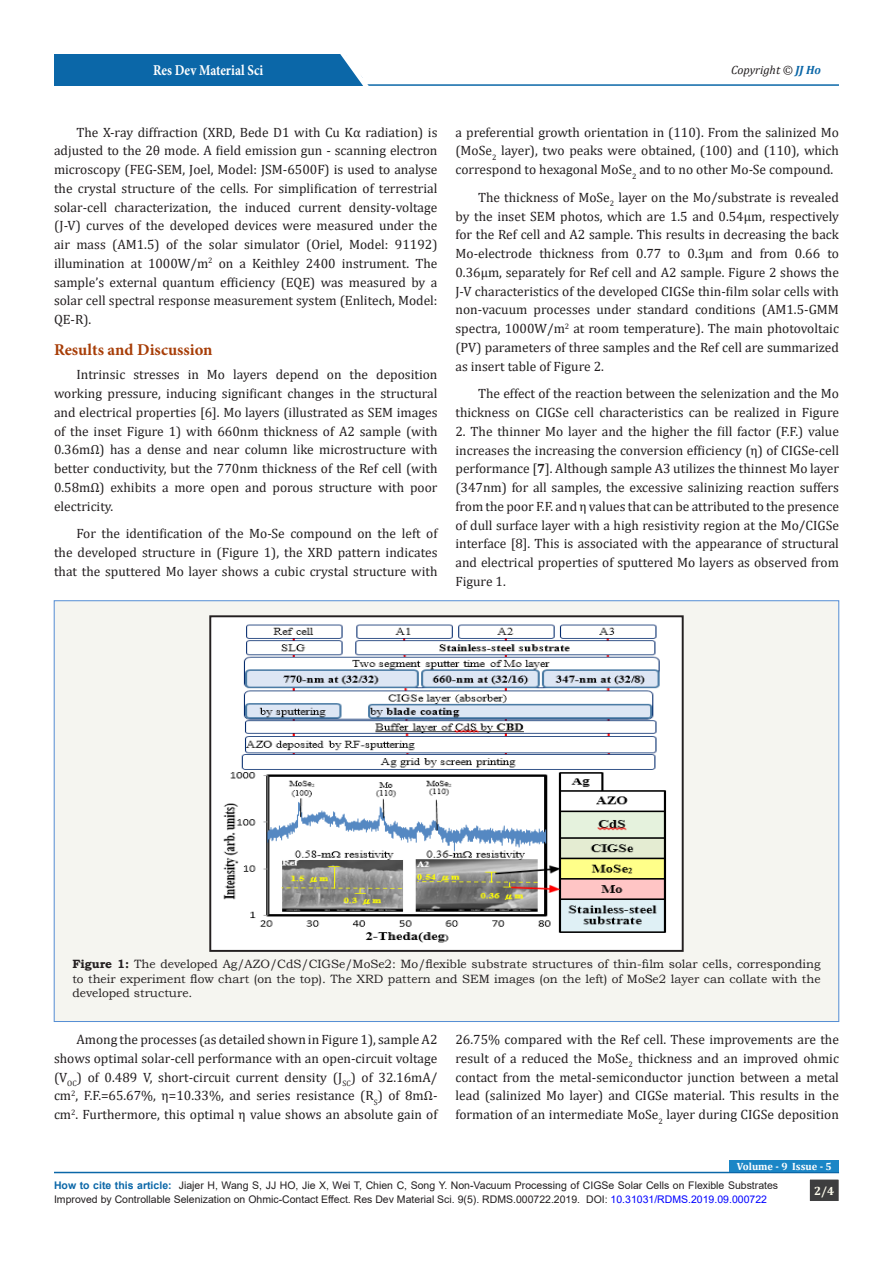
<style>
.page{position:relative;width:893px;height:1263px;background:#fff}
.page>*{position:absolute;margin:0;border:0;box-sizing:border-box;transform-origin:0 0}
.t1{font:700 16.5px "Minion Pro";color:#a73d07}
.t2{font:700 15px "Minion Pro";color:#fff;scale:.86 1}
.t3{font:13.5px/18.8px "Cambria";color:#231f20;text-align:justify}
.t4{font:12px/14.4px "Bookman Old Style";color:#231f20;text-align:justify}
.t5{font:italic 12px "Cambria";color:#231f20}
.t6{font:700 12px "Cambria";color:#fffdee}
.t7{font:10.5px/13.5px "Arial";color:#231f20}
.t8{font:700 10.5px "Cambria";color:#fff}
.s1{font-weight:700;color:#0b67a8}
.s2{font-weight:700}
.s3{color:#00f}
</style>
<div class="page">
<hr style="left:206px;top:84px;width:633px;height:2px;background:#0b67a8">
<div style="left:54px;top:54px;width:308px;height:32px;background:#0b67a8"></div>
<svg style="left:340px;top:54px;width:34px;height:32px"></svg>
<hr style="left:54px;top:1172px;width:785px;height:1px;background:#0b67a8">
<div style="left:809px;top:1179px;width:30px;height:22px;background:#3e3e3f"></div>
<div style="left:809px;top:1179px;width:31px;height:23px;border:1px solid #fff"></div>
<div style="left:730px;top:1160px;width:109px;height:12px;background:#1b86c6"></div>
<div style="left:54px;top:601px;width:785px;height:420px;background:#f5f5f0"></div>
<img style="left:212px;top:618px;width:469px;height:331px">
<div style="left:209px;top:615px;width:475px;height:337px;border:2px solid #231f20"></div>
<p class="t2" style="left:153px;top:60px;width:130px">Res Dev Material Sci</p>
<p class="t5" style="left:731px;top:61px;width:91px">Copyright © <span class="s1">JJ Ho</span></p>
<p class="t3" style="left:54px;top:123px;width:385px;text-indent:22px">The X-ray diffraction (XRD, Bede D1 with Cu Kα radiation) is adjusted to the 2θ mode. A field emission gun - scanning electron microscopy (FEG-SEM, Joel, Model: JSM-6500F) is used to analyse the crystal structure of the cells. For simplification of terrestrial solar-cell characterization, the induced current density-voltage (J-V) curves of the developed devices were measured under the air mass (AM1.5) of the solar simulator (Oriel, Model: 91192) illumination at 1000W/m<sup>2</sup> on a Keithley 2400 instrument. The sample’s external quantum efficiency (EQE) was measured by a solar cell spectral response measurement system (Enlitech, Model:<br>QE-R).</p>
<p class="t1" style="left:54px;top:338px;width:160px">Results and Discussion</p>
<p class="t3" style="left:54px;top:365px;width:385px;text-indent:22px">Intrinsic stresses in Mo layers depend on the deposition working pressure, inducing significant changes in the structural and electrical properties [6]. Mo layers (illustrated as SEM images of the inset Figure 1) with 660nm thickness of A2 sample (with 0.36mΩ) has a dense and near column like microstructure with better conductivity, but the 770nm thickness of the Ref cell (with 0.58mΩ) exhibits a more open and porous structure with poor electricity.</p>
<p class="t3" style="left:54px;top:524px;width:385px;text-indent:22px">For the identification of the Mo-Se compound on the left of the developed structure in (Figure 1), the XRD pattern indicates that the sputtered Mo layer shows a cubic crystal structure with</p>
<p class="t3" style="left:455px;top:123px;width:385px">a preferential growth orientation in (110). From the salinized Mo (MoSe<sub>2</sub> layer), two peaks were obtained, (100) and (110), which correspond to hexagonal MoSe<sub>2</sub> and to no other Mo-Se compound.</p>
<p class="t3" style="left:455px;top:188px;width:385px;text-indent:22px">The thickness of MoSe<sub>2</sub> layer on the Mo/substrate is revealed by the inset SEM photos, which are 1.5 and 0.54μm, respectively for the Ref cell and A2 sample. This results in decreasing the back Mo-electrode thickness from 0.77 to 0.3μm and from 0.66 to 0.36μm, separately for Ref cell and A2 sample. Figure 2 shows the J-V characteristics of the developed CIGSe thin-film solar cells with non-vacuum processes under standard conditions (AM1.5-GMM spectra, 1000W/m<sup>2</sup> at room temperature). The main photovoltaic (PV) parameters of three samples and the Ref cell are summarized as insert table of Figure 2.</p>
<p class="t3" style="left:455px;top:384px;width:385px;text-align:right">The effect of the reaction between the selenization and the Mo thickness on CIGSe cell characteristics can be realized in Figure</p>
<p class="t3" style="left:455px;top:422px;width:385px">2. The thinner Mo layer and the higher the fill factor (F.F.) value increases the increasing the conversion efficiency (η) of CIGSe-cell performance [<span class="s2">7</span>]. Although sample A3 utilizes the thinnest Mo layer (347nm) for all samples, the excessive salinizing reaction suffers from the poor F.F. and η values that can be attributed to the presence of dull surface layer with a high resistivity region at the Mo/CIGSe interface [8]. This is associated with the appearance of structural and electrical properties of sputtered Mo layers as observed from Figure 1.</p>
<p class="t4" style="left:72px;top:957px;width:750px"><span class="s2">Figure 1:</span> The developed Ag/AZO/CdS/CIGSe/MoSe2: Mo/flexible substrate structures of thin-film solar cells, corresponding to their experiment flow chart (on the top). The XRD pattern and SEM images (on the left) of MoSe2 layer can collate with the developed structure.</p>
<p class="t3" style="left:54px;top:1030px;width:385px;text-indent:22px">Among the processes (as detailed shown in Figure 1), sample A2 shows optimal solar-cell performance with an open-circuit voltage (V<sub>OC</sub>) of 0.489 V, short-circuit current density (J<sub>SC</sub>) of 32.16mA/ cm<sup>2</sup>, F.F.=65.67%, η=10.33%, and series resistance (R<sub>S</sub>) of 8mΩ&shy;cm<sup>2</sup>. Furthermore, this optimal η value shows an absolute gain of</p>
<p class="t3" style="left:455px;top:1030px;width:385px">26.75% compared with the Ref cell. These improvements are the result of a reduced the MoSe<sub>2</sub> thickness and an improved ohmic contact from the metal-semiconductor junction between a metal lead (salinized Mo layer) and CIGSe material. This results in the formation of an intermediate MoSe<sub>2</sub> layer during CIGSe deposition</p>
<p class="t8" style="left:737px;top:1159px;width:96px">Volume - 9 Issue - 5</p>
<p class="t7" style="left:54px;top:1178px;width:726px"><span class="s1">How to cite this article:</span> Jiajer H, Wang S, JJ HO, Jie X, Wei T, Chien C, Song Y. Non-Vacuum Processing of CIGSe Solar Cells on Flexible Substrates<br>Improved by Controllable Selenization on Ohmic-Contact Effect. Res Dev Material Sci. 9(5). RDMS.000722.2019. DOI: <span class="s3">10.31031/RDMS.2019.09.000722</span></p>
<p class="t6" style="left:814px;top:1182px;width:22px">2/4</p>
</div>
